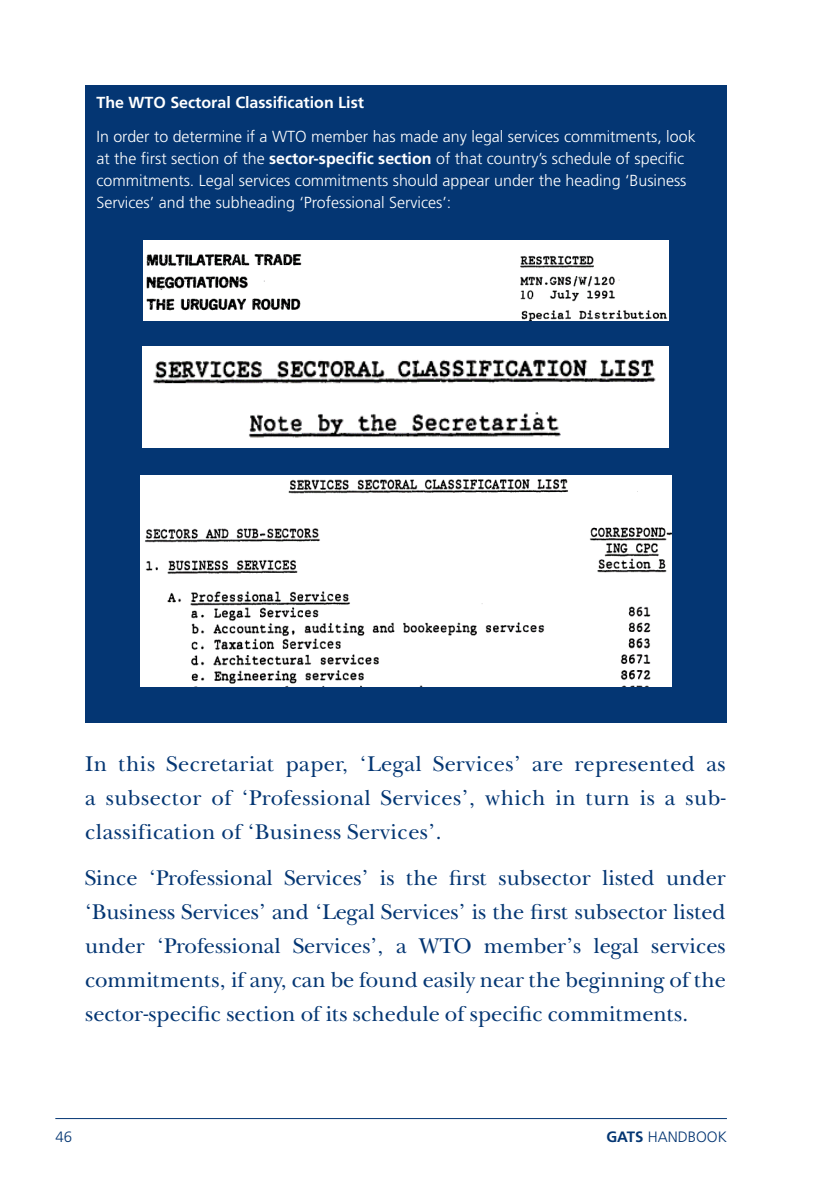
<style>
.page{position:relative;width:840px;height:1191px;background:#fff}
.page>*{position:absolute;margin:0;border:0;box-sizing:border-box;transform-origin:0 0}
.t1{font:22px/34px "New Baskerville ITC";letter-spacing:.005em;color:#043673;text-align:justify}
.t2{font:300 16px/22px "Frutiger LT Pro";color:#fff}
.t3{font:700 16px "Frutiger LT Pro";color:#fff}
.t4{font:300 15px "Frutiger LT Pro";color:#043673}
.s1{font-weight:700}
</style>
<div class="page">
<hr style="left:55px;top:1118px;width:671px;height:1px;background:#043673">
<div style="left:85px;top:85px;width:641px;height:637px;background:#043673"></div>
<img style="left:140px;top:476px;width:530px;height:211px">
<img style="left:143px;top:347px;width:525px;height:101px">
<img style="left:143px;top:240px;width:525px;height:81px">
<p class="t3" style="left:96px;top:93px;width:269px">The WTO Sectoral Classification List</p>
<p class="t2" style="left:96px;top:125px;width:600px">In order to determine if a WTO member has made any legal services commitments, look at the first section of the <span class="s1">sector-specific section</span> of that country’s schedule of specific commitments. Legal services commitments should appear under the heading ‘Business Services’ and the subheading ‘Professional Services’:</p>
<p class="t1" style="left:85px;top:748px;width:642px">In this Secretariat paper, ‘Legal Services’ are represented as a subsector of ‘Professional Services’, which in turn is a sub&shy;classification of ‘Business Services’.</p>
<p class="t1" style="left:85px;top:861px;width:642px">Since ‘Professional Services’ is the first subsector listed under ‘Business Services’ and ‘Legal Services’ is the first subsector listed under ‘Professional Services’, a WTO member’s legal services commitments, if any, can be found easily near the beginning of the sector-specific section of its schedule of specific commitments.</p>
<p class="t4" style="left:55px;top:1127px;width:18px">46</p>
<p class="t4" style="left:606px;top:1127px;width:122px"><span class="s1">GATS</span> HANDBOOK</p>
</div>
